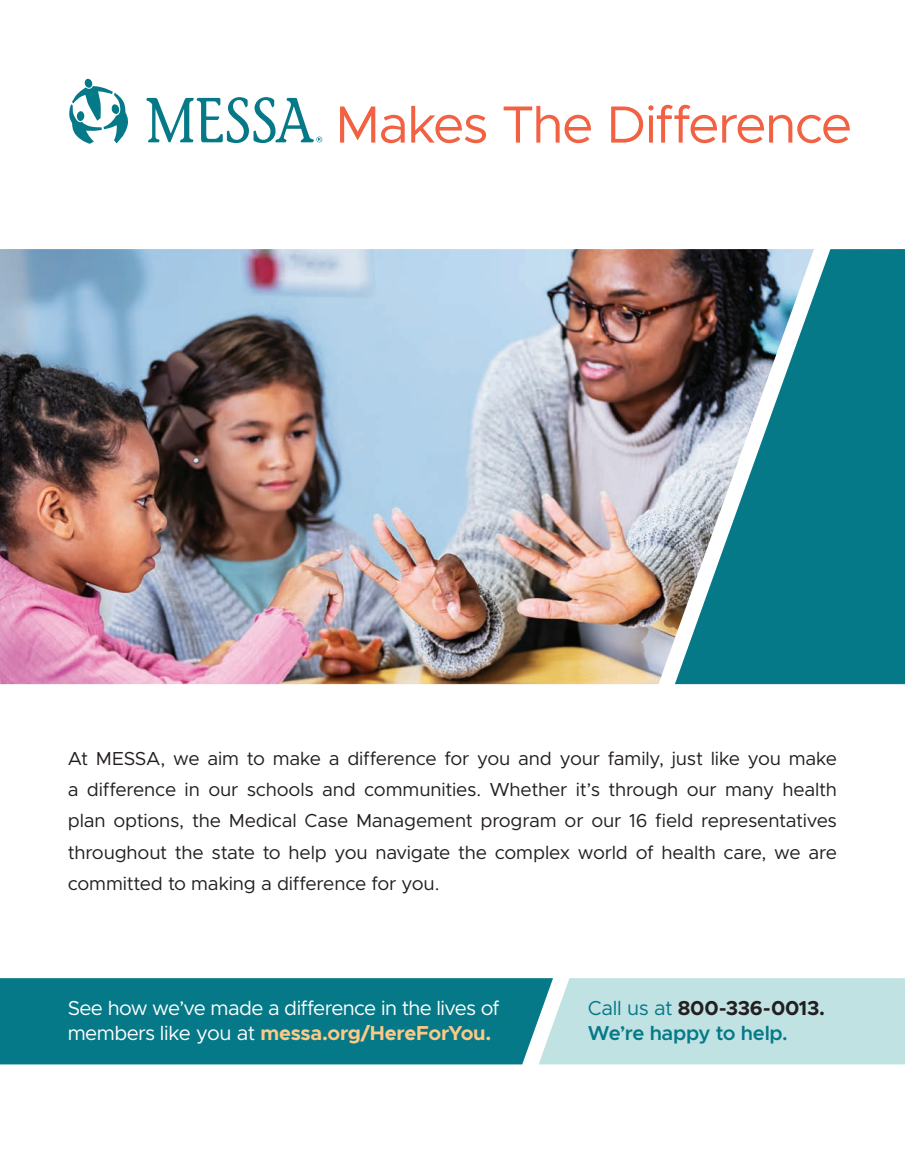
<style>
.page{position:relative;width:905px;height:1161px;background:#fff}
.page>*{position:absolute;margin:0;border:0;box-sizing:border-box;transform-origin:0 0}
.t1{font:52.5px "Metropolis";letter-spacing:-.035em;color:#f16142}
.t2{font:20.25px/25.5px "Metropolis";letter-spacing:-.035em;color:#fff}
.t3{font:600 20.25px/25.5px "Metropolis";letter-spacing:-.015em;color:#057987}
.t4{font:18.9px/31.2px "Metropolis";letter-spacing:-.01em;color:#231f20;text-align:justify}
.s1{font-weight:700;color:#fdc986}
.s2{font-weight:400}
.s3{font-weight:700;color:#231f20}
</style>
<div class="page">
<img style="left:0;top:249px;width:675px;height:435px">
<svg style="left:675px;top:249px;width:229px;height:435px;background:#327f8a"></svg>
<div style="left:0;top:978px;width:538px;height:86px;background:#057987"></div>
<div style="left:538px;top:978px;width:366px;height:86px;background:#c1e2e3"></div>
<svg style="left:69px;top:79px;width:59px;height:65px"></svg>
<div style="left:77px;top:111px;width:8px;height:10px;background:#057987;border-radius:50%"></div>
<svg style="left:146px;top:97px;width:176px;height:46px"></svg>
<p class="t1" style="left:335px;top:92px;width:518px">Makes The Difference</p>
<p class="t4" style="left:68px;top:743px;width:770px">At MESSA, we aim to make a difference for you and your family, just like you make a difference in our schools and communities. Whether it’s through our many health plan options, the Medical Case Management program or our 16 field representatives throughout the state to help you navigate the complex world of health care, we are committed to making a difference for you.</p>
<p class="t2" style="left:68px;top:995px;width:433px">See how we’ve made a difference in the lives of members like you at <span class="s1">messa.org/HereForYou.</span></p>
<p class="t3" style="left:588px;top:995px;width:239px"><span class="s2">Call us at</span> <span class="s3">800-336-0013.<br></span>We’re happy to help.</p>
</div>
